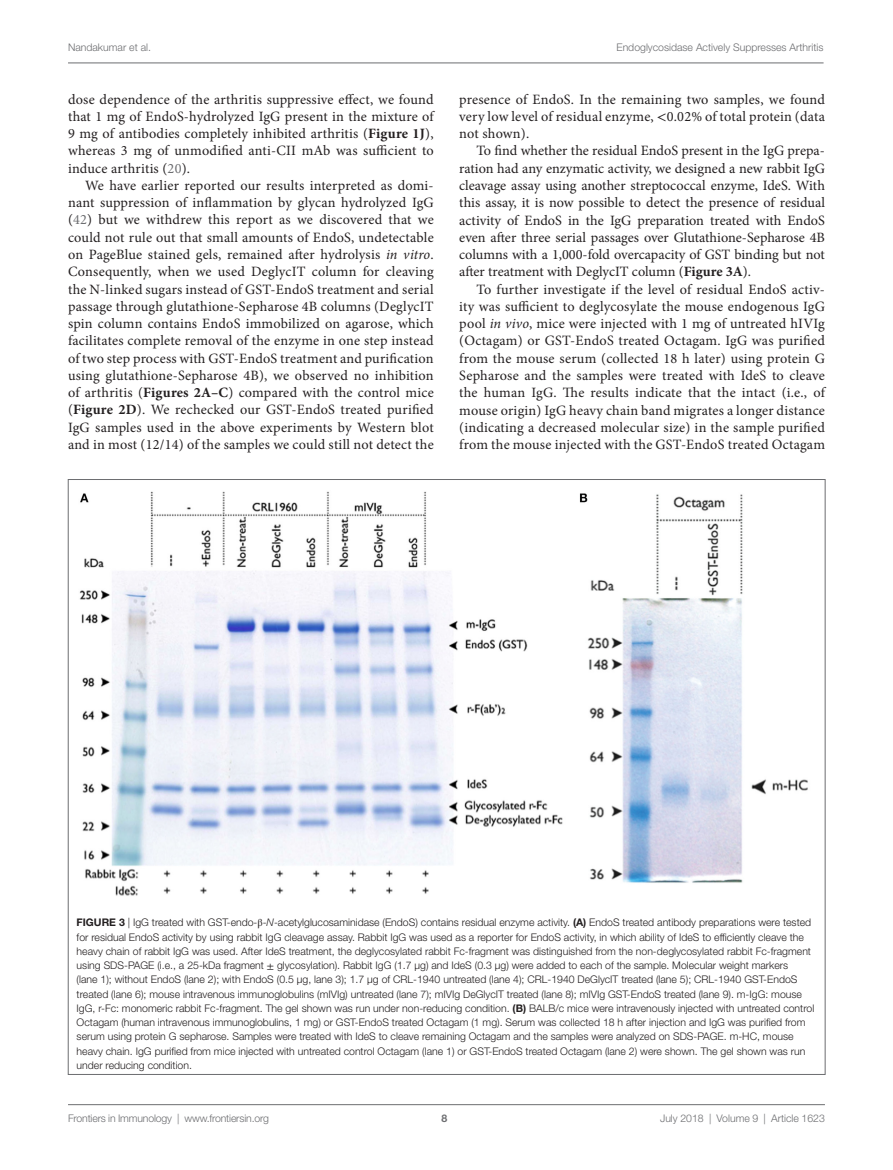
<style>
.page{position:relative;width:893px;height:1170px;background:#fff}
.page>*{position:absolute;margin:0;border:0;box-sizing:border-box;transform-origin:0 0}
.t1{font:14.25px/17.2px "Minion Pro";letter-spacing:.01em;color:#231f20;text-align:justify}
.t2{font:300 10.5px/14.2px "Helvetica Neue LT Std";color:#231f20}
.t3{font:300 10.5px "Helvetica Neue LT Std";color:#6c6d70}
.t4{font:700 10.5px "Helvetica Neue LT Std";color:#6c6d70}
.s1{font-weight:700}
.s2{color:#6c6d70}
.s3{font-style:italic}
.s4{font-family:"STIX General"}
.s5{font-family:"STIX General";font-weight:400}
</style>
<div class="page">
<img style="left:79px;top:491px;width:729px;height:405px">
<hr style="left:68px;top:63px;width:756px;height:1px;background:#6c6d70">
<hr style="left:68px;top:1104px;width:757px;height:1px;background:#6c6d70">
<p class="t3" style="left:68px;top:41px;width:85px">Nandakumar et al.</p>
<p class="t3" style="left:616px;top:41px;width:209px">Endoglycosidase Actively Suppresses Arthritis</p>
<p class="t1" style="left:68px;top:90px;width:367px">dose dependence of the arthritis suppressive effect, we found that 1 mg of EndoS-hydrolyzed IgG present in the mixture of 9 mg of antibodies completely inhibited arthritis (<span class="s1">Figure 1J</span>), whereas 3 mg of unmodified anti-CII mAb was sufficient to induce arthritis (<span class="s2">20</span>).</p>
<p class="t1" style="left:68px;top:177px;width:367px;text-indent:17px">We have earlier reported our results interpreted as domi&shy;nant suppression of inflammation by glycan hydrolyzed IgG (<span class="s2">42</span>) but we withdrew this report as we discovered that we could not rule out that small amounts of EndoS, undetectable on PageBlue stained gels, remained after hydrolysis <span class="s3">in vitro</span>.<br>Consequently, when we used DeglycIT column for cleaving the N-linked sugars instead of GST-EndoS treatment and serial passage through glutathione-Sepharose 4B columns (DeglycIT spin column contains EndoS immobilized on agarose, which facilitates complete removal of the enzyme in one step instead of two step process with GST-EndoS treatment and purification using glutathione-Sepharose 4B), we observed no inhibition of arthritis (<span class="s1">Figures 2A–C</span>) compared with the control mice (<span class="s1">Figure 2D</span>). We rechecked our GST-EndoS treated purified IgG samples used in the above experiments by Western blot and in most (12/14) of the samples we could still not detect the</p>
<p class="t1" style="left:459px;top:91px;width:367px">presence of EndoS. In the remaining two samples, we found very low level of residual enzyme, <span class="s4">&lt;</span>0.02% of total protein (data not shown).</p>
<p class="t1" style="left:459px;top:142px;width:367px;text-indent:17px">To find whether the residual EndoS present in the IgG prepa&shy;ration had any enzymatic activity, we designed a new rabbit IgG cleavage assay using another streptococcal enzyme, IdeS. With this assay, it is now possible to detect the presence of residual activity of EndoS in the IgG preparation treated with EndoS even after three serial passages over Glutathione-Sepharose 4B columns with a 1,000-fold overcapacity of GST binding but not after treatment with DeglycIT column (<span class="s1">Figure 3A</span>).</p>
<p class="t1" style="left:459px;top:280px;width:367px;text-indent:17px">To further investigate if the level of residual EndoS activ&shy;ity was sufficient to deglycosylate the mouse endogenous IgG pool <span class="s3">in vivo</span>, mice were injected with 1 mg of untreated hIVIg (Octagam) or GST-EndoS treated Octagam. IgG was purified from the mouse serum (collected 18 h later) using protein G Sepharose and the samples were treated with IdeS to cleave the human IgG. The results indicate that the intact (i.e., of mouse origin) IgG heavy chain band migrates a longer distance (indicating a decreased molecular size) in the sample purified from the mouse injected with the GST-EndoS treated Octagam</p>
<p class="t2" style="left:77px;top:915px;width:739px"><span class="s1">FIGURE 3</span> | IgG treated with GST-endo-<span class="s5">β</span>-<span class="s3">N</span>-acetylglucosaminidase (EndoS) contains residual enzyme activity. <span class="s1">(A)</span> EndoS treated antibody preparations were tested for residual EndoS activity by using rabbit IgG cleavage assay. Rabbit IgG was used as a reporter for EndoS activity, in which ability of IdeS to efficiently cleave the heavy chain of rabbit IgG was used. After IdeS treatment, the deglycosylated rabbit Fc-fragment was distinguished from the non-deglycosylated rabbit Fc-fragment using SDS-PAGE (i.e., a 25-kDa fragment <span class="s5">±</span> glycosylation). Rabbit IgG (1.7 µg) and IdeS (0.3 µg) were added to each of the sample. Molecular weight markers<br>(lane 1); without EndoS (lane 2); with EndoS (0.5 µg, lane 3); 1.7 µg of CRL-1940 untreated (lane 4); CRL-1940 DeGlycIT treated (lane 5); CRL-1940 GST-EndoS treated (lane 6); mouse intravenous immunoglobulins (mIVIg) untreated (lane 7); mIVIg DeGlycIT treated (lane 8); mIVIg GST-EndoS treated (lane 9). m-IgG: mouse IgG, r-Fc: monomeric rabbit Fc-fragment. The gel shown was run under non-reducing condition. <span class="s1">(B)</span> BALB/c mice were intravenously injected with untreated control Octagam (human intravenous immunoglobulins, 1 mg) or GST-EndoS treated Octagam (1 mg). Serum was collected 18 h after injection and IgG was purified from serum using protein G sepharose. Samples were treated with IdeS to cleave remaining Octagam and the samples were analyzed on SDS-PAGE. m-HC, mouse heavy chain. IgG purified from mice injected with untreated control Octagam (lane 1) or GST-EndoS treated Octagam (lane 2) were shown. The gel shown was run under reducing condition.</p>
<p class="t3" style="left:68px;top:1111px;width:203px">Frontiers in Immunology | www.frontiersin.org</p>
<p class="t3" style="left:660px;top:1111px;width:166px">July 2018 | Volume 9 | Article 1623</p>
<p class="t4" style="left:441px;top:1111px;width:7px">8</p>
</div>
